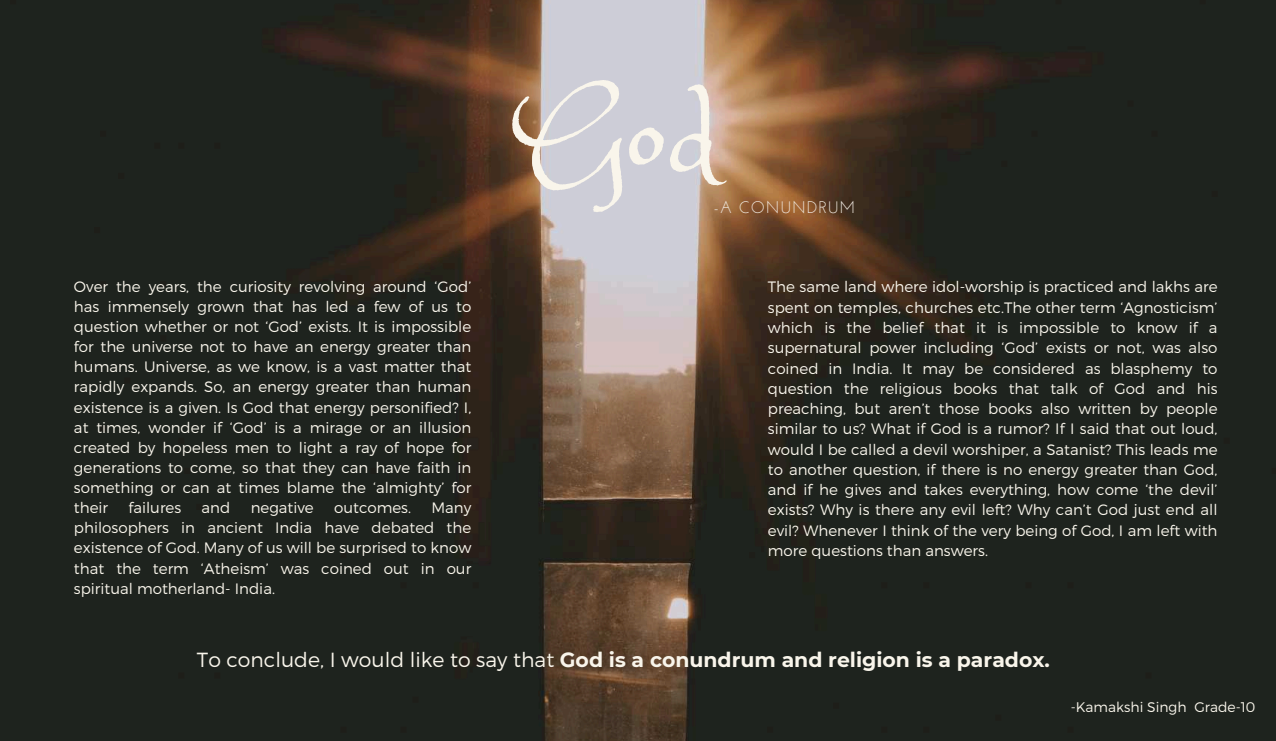
<style>
.page{position:relative;width:1276px;height:741px;background:#fff}
.page>*{position:absolute;margin:0;border:0;box-sizing:border-box;transform-origin:0 0}
.t1{font:119.85px "Princess Sofia";color:#f9f5eb}
.t2{font:700 20.4px "Montserrat";color:#f9f5eb}
.t3{font:16.8px "Josefin Sans";letter-spacing:.05em;color:#f0e9e1}
.t4{font:300 15px/20.1px "Montserrat";color:#f9f5eb;text-align:justify}
.t5{font:300 13.95px "Montserrat";color:#f9f5eb}
.s1{font-weight:300}
</style>
<div class="page">
<img style="left:0;top:0;width:1276px;height:740px">
<p class="t4" style="left:74px;top:276px;width:399px">Over the years, the curiosity revolving around 8God9 has immensely grown that has led a few of us to question whether or not 8God9 exists. It is impossible for the universe not to have an energy greater than humans. Universe, as we know, is a vast matter that rapidly expands. So, an energy greater than human existence is a given. Is God that energy personified? I, at times, wonder if 8God9 is a mirage or an illusion created by hopeless men to light a ray of hope for generations to come, so that they can have faith in something or can at times blame the 8almighty9 for their</p>
<p class="t4" style="left:129px;top:497px;width:54px">failures</p>
<p class="t4" style="left:202px;top:497px;width:30px">and</p>
<p class="t4" style="left:251px;top:497px;width:65px">negative</p>
<p class="t4" style="left:334px;top:497px;width:78px">outcomes.</p>
<p class="t4" style="left:74px;top:497px;width:399px;text-indent:357px">Many philosophers in ancient India have debated the existence of God. Many of us will be surprised to know that the term 8Atheism9 was coined out in our spiritual motherland- India.</p>
<h1 class="t1" style="left:518px;top:59px;width:205px">God</h1>
<p class="t3" style="left:714px;top:197px;width:143px">-A CONUNDRUM</p>
<p class="t4" style="left:768px;top:276px;width:451px">The same land where idol-worship is practiced and lakhs are spent on temples, churches etc.The other term 8Agnosticism9 which is the belief that it is impossible to know if a supernatural power including 8God9 exists or not, was also coined in India. It may be considered as blasphemy to question the religious books that talk of God and his preaching, but aren9t those books also written by people similar to us? What if God is a rumor? If I said that out loud, would I be called a devil worshiper, a Satanist? This leads me to another question, if there is no energy greater than God, and if he gives and takes everything, how come 8the devil9 exists? Why is there any evil left? Why can9t God just end all evil? Whenever I think of the very being of God, I am left with more questions than answers.</p>
<h2 class="t2" style="left:197px;top:644px;width:854px"><span class="s1">To conclude, I would like to say that</span> God is a conundrum and religion is a paradox.</h2>
<p class="t5" style="left:1071px;top:698px;width:186px">-Kamakshi Singh Grade-10</p>
</div>
